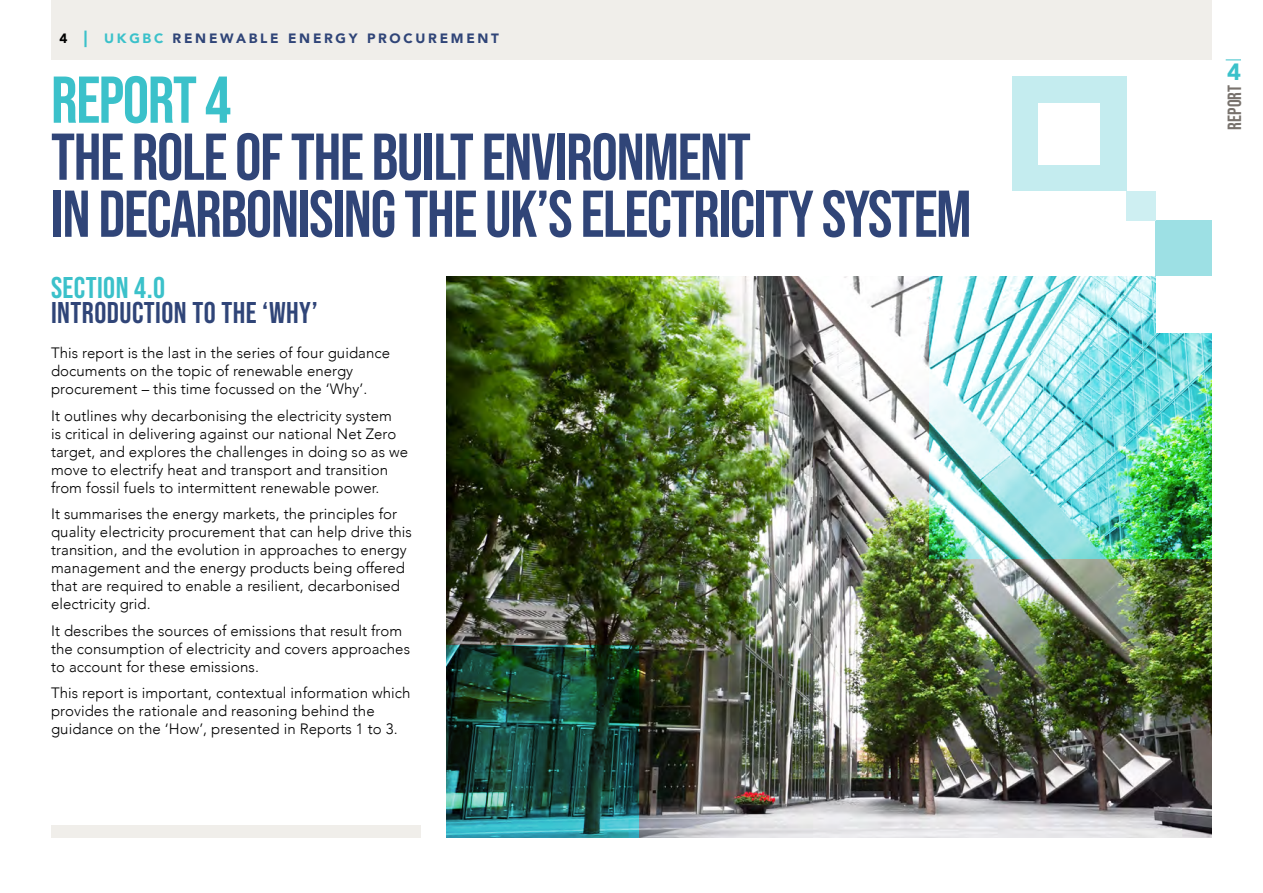
<style>
.page{position:relative;width:1263px;height:893px;background:#fff}
.page>*{position:absolute;margin:0;border:0;box-sizing:border-box;transform-origin:0 0}
.t1{font:700 66px/57px "Bebas Neue Pro";letter-spacing:-.02em;color:#304578}
.t2{font:700 66px "Bebas Neue Pro";letter-spacing:-.02em;color:#3bc1ca}
.t3{font:700 30px "Bebas Neue Pro";letter-spacing:.015em;color:#304578}
.t4{font:700 30px "Bebas Neue Pro";letter-spacing:.015em;color:#3bc1ca}
.t5{font:900 23.55px "Avenir";color:#3bc1ca}
.t6{font:700 19.2px "Bebas Neue Pro";letter-spacing:.015em;color:#78726d}
.t7{font:300 15px/18px "Avenir";letter-spacing:.005em;color:#000}
.t8{font:900 13.5px "Avenir";letter-spacing:.2em;color:#304578}
.s1{color:#000}
.s2{font-size:16.5px;color:#3bc1ca}
.s3{color:#3bc1ca}
</style>
<div class="page">
<div style="left:51px;top:0;width:1161px;height:60px;background:#f0eeea"></div>
<svg style="left:1226px;top:60px;width:15px;height:1px"></svg>
<img style="left:446px;top:276px;width:766px;height:562px">
<img style="left:929px;top:276px;width:283px;height:283px">
<img style="left:446px;top:645px;width:193px;height:193px">
<div style="left:1156px;top:220px;width:56px;height:56px;background:#9de0e4"></div>
<div style="left:1126px;top:191px;width:30px;height:29px;background:#ceeff2"></div>
<div style="left:1012px;top:77px;width:114px;height:114px;background:#c4ecef"></div>
<div style="left:1038px;top:103px;width:62px;height:61px;background:#fff"></div>
<div style="left:1156px;top:276px;width:60px;height:57px;background:#fff"></div>
<div style="left:51px;top:825px;width:370px;height:13px;background:#f0eeea"></div>
<p class="t8" style="left:60px;top:26px;width:441px"><span class="s1">4</span> <span class="s2">|</span> <span class="s3">UKGBC</span> RENEWABLE ENERGY PROCUREMENT</p>
<h1 class="t2" style="left:51px;top:62px;width:182px">REPORT 4</h1>
<h1 class="t1" style="left:51px;top:128px;width:922px">THE ROLE OF THE BUILT ENVIRONMENT<br>IN DECARBONISING THE UK’S ELECTRICITY SYSTEM</h1>
<h2 class="t4" style="left:51px;top:270px;width:116px">SECTION 4.0</h2>
<h2 class="t3" style="left:51px;top:295px;width:268px">INTRODUCTION TO THE ‘WHY’</h2>
<p class="t7" style="left:51px;top:344px;width:341px">This report is the last in the series of four guidance documents on the topic of renewable energy procurement – this time focussed on the ‘Why’.</p>
<p class="t7" style="left:51px;top:406px;width:359px">It outlines why decarbonising the electricity system<br>is critical in delivering against our national Net Zero target, and explores the challenges in doing so as we move to electrify heat and transport and transition from fossil fuels to intermittent renewable power.</p>
<p class="t7" style="left:51px;top:505px;width:362px">It summarises the energy markets, the principles for quality electricity procurement that can help drive this transition, and the evolution in approaches to energy management and the energy products being offered that are required to enable a resilient, decarbonised electricity grid.</p>
<p class="t7" style="left:51px;top:621px;width:361px">It describes the sources of emissions that result from the consumption of electricity and covers approaches to account for these emissions.</p>
<p class="t7" style="left:51px;top:684px;width:361px">This report is important, contextual information which provides the rationale and reasoning behind the guidance on the ‘How’, presented in Reports 1 to 3.</p>
<h3 class="t5" style="left:1227px;top:52px;width:15px">4</h3>
<p class="t6" style="left:1223px;top:130px;width:47px;rotate:-90deg">REPORT</p>
</div>
